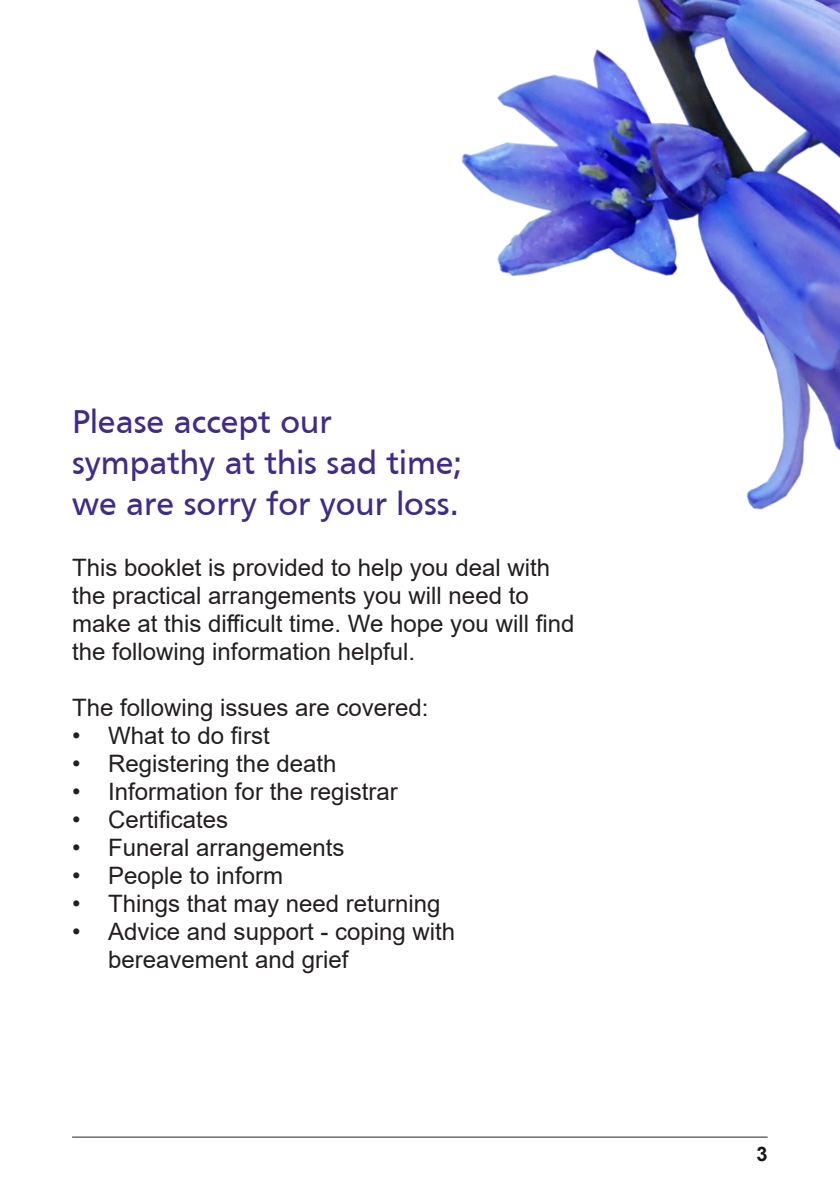
<style>
.page{position:relative;width:840px;height:1191px;background:#fff}
.page>*{position:absolute;margin:0;border:0;box-sizing:border-box;transform-origin:0 0}
.t1{font:34px "Frutiger";color:#402b89}
.t2{font:24px/28px "Arial";color:#231f20}
.t3{font:700 20px "Arial";color:#17151a}
</style>
<div class="page">
<img style="left:461px;top:0;width:378px;height:510px">
<hr style="left:72px;top:1136px;width:695px;height:1px;background:#231f20">
<p class="t1" style="left:72px;top:402px;width:261px">Please accept our</p>
<p class="t1" style="left:72px;top:443px;width:392px">sympathy at this sad time;</p>
<p class="t1" style="left:72px;top:484px;width:388px">we are sorry for your loss.</p>
<p class="t2" style="left:72px;top:553px;width:503px">This booklet is provided to help you deal with the practical arrangements you will need to make at this difficult time. We hope you will find the following information helpful.</p>
<p class="t2" style="left:72px;top:693px;width:358px">The following issues are covered:</p>
<p class="t2" style="left:72px;top:721px;width:199px">• What to do first</p>
<p class="t2" style="left:72px;top:749px;width:266px">• Registering the death</p>
<p class="t2" style="left:72px;top:777px;width:327px">• Information for the registrar</p>
<p class="t2" style="left:72px;top:805px;width:158px">• Certificates</p>
<p class="t2" style="left:72px;top:833px;width:274px">• Funeral arrangements</p>
<p class="t2" style="left:72px;top:861px;width:212px">• People to inform</p>
<p class="t2" style="left:72px;top:889px;width:370px">• Things that may need returning</p>
<p class="t2" style="left:108px;top:917px;width:348px;text-indent:-36px">• Advice and support - coping with bereavement and grief</p>
<p class="t3" style="left:756px;top:1139px;width:13px">3</p>
</div>
